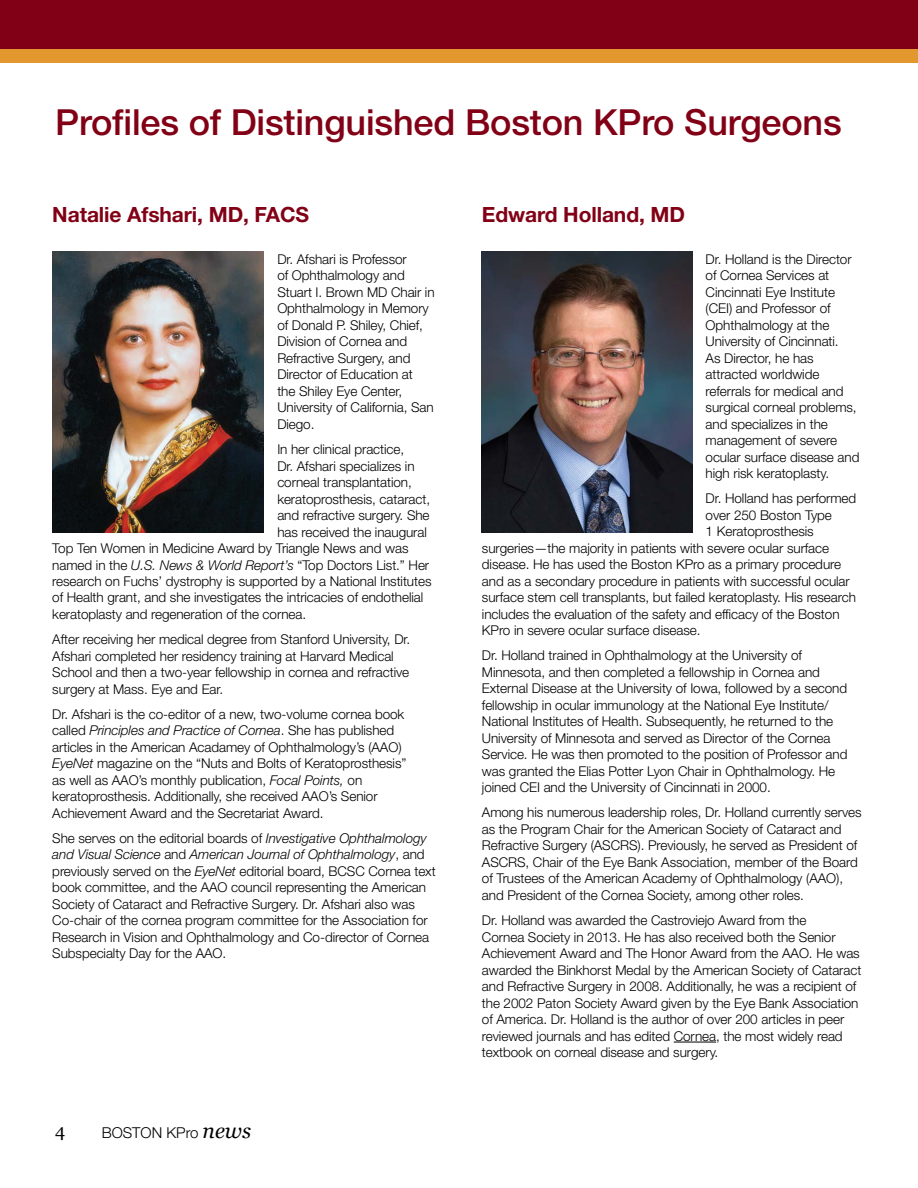
<style>
.page{position:relative;width:918px;height:1188px;background:#fff}
.page>*{position:absolute;margin:0;border:0;box-sizing:border-box;transform-origin:0 0}
.t1{font:500 36px "Helvetica Neue LT Std";letter-spacing:-.005em;color:#820015}
.t2{font:700 21px "Helvetica Neue LT Std";letter-spacing:-.005em;color:#820015}
.t3{font:18px "Georgia";color:#000}
.t4{font:300 15px "Helvetica Neue LT Std";color:#000}
.t5{font:300 13.5px/16.5px "Helvetica Neue LT Std";letter-spacing:-.005em;color:#000}
.s1{font-style:italic}
.s2{font-family:"Georgia";font-weight:400;font-style:italic;font-size:21px}
</style>
<div class="page">
<div style="left:0;top:0;width:918px;height:50px;background:#820015"></div>
<div style="left:0;top:50px;width:918px;height:13px;background:#e2972f"></div>
<hr style="left:674px;top:1042px;width:42px;height:1px;background:#000">
<img style="left:481px;top:252px;width:211px;height:281px">
<img style="left:53px;top:252px;width:211px;height:281px">
<h1 class="t1" style="left:55px;top:101px;width:788px">Profiles of Distinguished Boston KPro Surgeons</h1>
<h2 class="t2" style="left:52px;top:202px;width:258px">Natalie Afshari, MD, FACS</h2>
<p class="t5" style="left:277px;top:251px;width:159px">Dr. Afshari is Professor<br>of Ophthalmology and<br>Stuart I. Brown MD Chair in<br>Ophthalmology in Memory of Donald P. Shiley, Chief,<br>Division of Cornea and<br>Refractive Surgery, and<br>Director of Education at<br>the Shiley Eye Center,<br>University of California, San<br>Diego.</p>
<p class="t5" style="left:277px;top:441px;width:128px">In her clinical practice,</p>
<p class="t5" style="left:277px;top:457px;width:139px">Dr. Afshari specializes in</p>
<p class="t5" style="left:277px;top:474px;width:136px">corneal transplantation,</p>
<p class="t5" style="left:277px;top:490px;width:154px">keratoprosthesis, cataract,</p>
<p class="t5" style="left:277px;top:507px;width:154px">and refractive surgery. She</p>
<p class="t5" style="left:277px;top:523px;width:151px">has received the inaugural</p>
<p class="t5" style="left:52px;top:540px;width:358px">Top Ten Women in Medicine Award by Triangle News and was</p>
<p class="t5" style="left:52px;top:556px;width:378px">named in the <span class="s1">U.S. News &amp; World Report’s</span> “Top Doctors List.” Her</p>
<p class="t5" style="left:52px;top:573px;width:381px">research on Fuchs’ dystrophy is supported by a National Institutes</p>
<p class="t5" style="left:52px;top:589px;width:373px">of Health grant, and she investigates the intricacies of endothelial</p>
<p class="t5" style="left:52px;top:606px;width:255px">keratoplasty and regeneration of the cornea.</p>
<p class="t5" style="left:52px;top:631px;width:359px">After receiving her medical degree from Stanford University, Dr.<br>Afshari completed her residency training at Harvard Medical School and then a two-year fellowship in cornea and refractive surgery at Mass. Eye and Ear.</p>
<p class="t5" style="left:52px;top:705px;width:356px">Dr. Afshari is the co-editor of a new, two-volume cornea book called <span class="s1">Principles and Practice of Cornea</span>. She has published articles in the American Acadamey of Ophthalmology’s (AAO)<br><span class="s1">EyeNet</span> magazine on the “Nuts and Bolts of Keratoprosthesis” as well as AAO’s monthly publication, <span class="s1">Focal Points,</span> on keratoprosthesis. Additionally, she received AAO’s Senior Achievement Award and the Secretariat Award.</p>
<p class="t5" style="left:52px;top:830px;width:385px">She serves on the editorial boards of <span class="s1">Investigative Ophthalmology and Visual Science</span> and <span class="s1">American Journal of Ophthalmology</span>, and previously served on the <span class="s1">EyeNet</span> editorial board, BCSC Cornea text book committee, and the AAO council representing the American Society of Cataract and Refractive Surgery. Dr. Afshari also was Co-chair of the cornea program committee for the Association for Research in Vision and Ophthalmology and Co-director of Cornea Subspecialty Day for the AAO.</p>
<h3 class="t3" style="left:55px;top:1120px;width:12px">4</h3>
<p class="t4" style="left:102px;top:1123px;width:151px">BOSTON KPro <span class="s2">news</span></p>
<h2 class="t2" style="left:482px;top:202px;width:205px">Edward Holland, MD</h2>
<p class="t5" style="left:706px;top:250px;width:155px">Dr. Holland is the Director of Cornea Services at<br>Cincinnati Eye Institute (CEI) and Professor of<br>Ophthalmology at the<br>University of Cincinnati.<br>As Director, he has attracted worldwide referrals for medical and surgical corneal problems, and specializes in the management of severe ocular surface disease and high risk keratoplasty.</p>
<p class="t5" style="left:706px;top:490px;width:152px">Dr. Holland has performed</p>
<p class="t5" style="left:706px;top:506px;width:128px">over 250 Boston Type</p>
<p class="t5" style="left:706px;top:523px;width:110px">1 Keratoprosthesis</p>
<p class="t5" style="left:482px;top:539px;width:349px">surgeries—the majority in patients with severe ocular surface</p>
<p class="t5" style="left:482px;top:556px;width:361px">disease. He has used the Boston KPro as a primary procedure</p>
<p class="t5" style="left:482px;top:572px;width:369px">and as a secondary procedure in patients with successful ocular</p>
<p class="t5" style="left:482px;top:589px;width:376px">surface stem cell transplants, but failed keratoplasty. His research</p>
<p class="t5" style="left:482px;top:605px;width:359px">includes the evaluation of the safety and efficacy of the Boston</p>
<p class="t5" style="left:482px;top:622px;width:220px">KPro in severe ocular surface disease.</p>
<p class="t5" style="left:482px;top:647px;width:367px">Dr. Holland trained in Ophthalmology at the University of Minnesota, and then completed a fellowship in Cornea and External Disease at the University of Iowa, followed by a second fellowship in ocular immunology at the National Eye Institute/ National Institutes of Health. Subsequently, he returned to the University of Minnesota and served as Director of the Cornea Service. He was then promoted to the position of Professor and was granted the Elias Potter Lyon Chair in Ophthalmology. He joined CEI and the University of Cincinnati in 2000.</p>
<p class="t5" style="left:482px;top:804px;width:381px">Among his numerous leadership roles, Dr. Holland currently serves as the Program Chair for the American Society of Cataract and Refractive Surgery (ASCRS). Previously, he served as President of ASCRS, Chair of the Eye Bank Association, member of the Board of Trustees of the American Academy of Ophthalmology (AAO), and President of the Cornea Society, among other roles.</p>
<p class="t5" style="left:482px;top:912px;width:381px">Dr. Holland was awarded the Castroviejo Award from the<br>Cornea Society in 2013. He has also received both the Senior Achievement Award and The Honor Award from the AAO. He was awarded the Binkhorst Medal by the American Society of Cataract and Refractive Surgery in 2008. Additionally, he was a recipient of the 2002 Paton Society Award given by the Eye Bank Association of America. Dr. Holland is the author of over 200 articles in peer reviewed journals and has edited Cornea, the most widely read textbook on corneal disease and surgery.</p>
</div>
